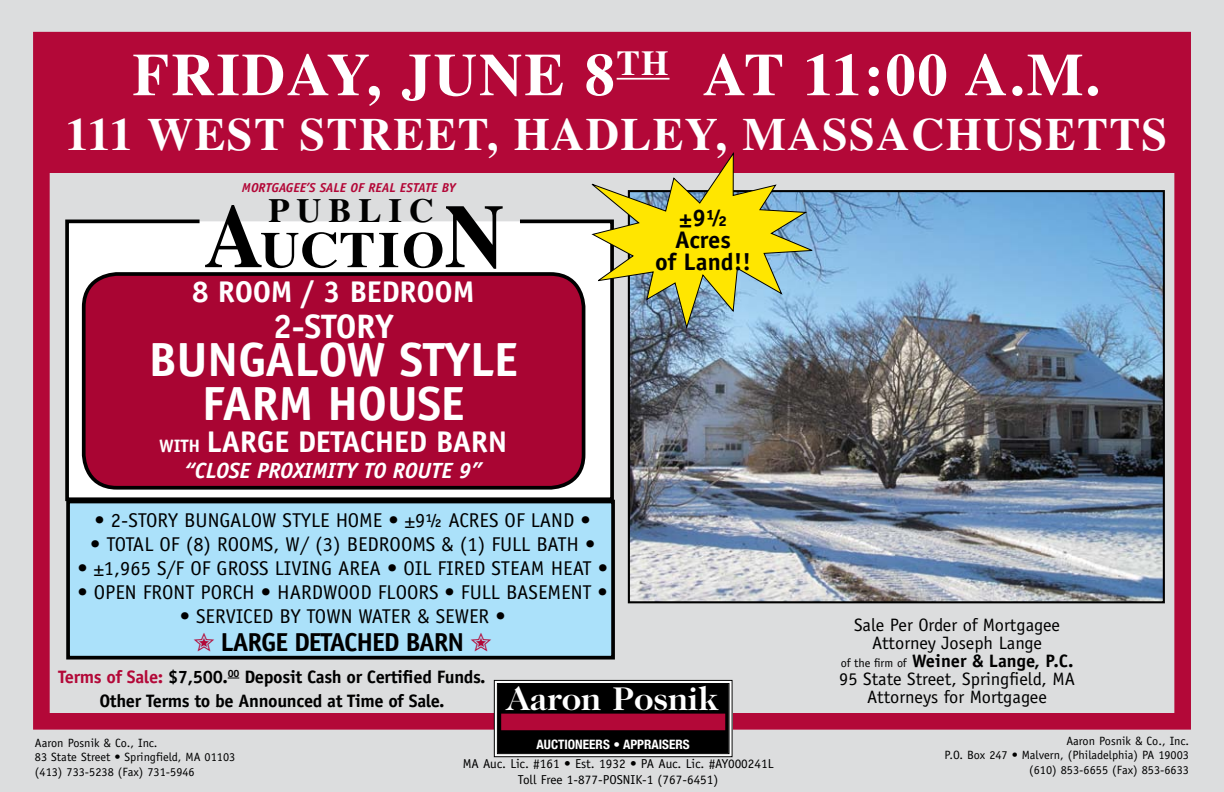
<style>
.page{position:relative;width:1224px;height:792px;background:#dcddde}
.page>*{position:absolute;margin:0;border:0;box-sizing:border-box;transform-origin:0 0}
.t1{font:700 60px "Times";letter-spacing:.03em;color:#fff}
.t2{font:700 50.6px "Times";color:#000;scale:1.08 1}
.t3{font:700 48px/44px "Officina Sans";letter-spacing:-.01em;color:#fff;text-align:center}
.t4{font:700 46px "Times";letter-spacing:.03em;color:#fff}
.t5{font:700 34px "Officina Sans";color:#fff}
.t6{font:700 33.8px "Times";letter-spacing:.2em;color:#000}
.t7{font:700 33.2px "Caslon 224 Std";color:#fff}
.t8{font:700 30px "Officina Sans";letter-spacing:-.01em;color:#fff}
.t9{font:700 26px "Officina Sans";letter-spacing:-.04em;color:#000}
.t10{font:700 24px/22px "Officina Sans";color:#000;text-align:center}
.t11{font:italic 700 22px "Officina Sans";letter-spacing:-.01em;color:#fff}
.t12{font:20px "Officina Sans";color:#000}
.t13{font:18px/18px "Officina Sans";color:#000;text-align:center}
.t14{font:700 18px/24px "Officina Sans";letter-spacing:-.02em;color:#000;text-align:center}
.t15{font:13px/15.6px "Officina Sans";color:#000;text-align:center}
.t16{font:italic 700 13px "Officina Sans";color:#b30838}
.t17{font:700 condensed 13px "Helvetica Neue";color:#fff}
.t18{font:12px/14.4px "Officina Sans";color:#000}
.s1{font-size:90px}
.s2{font-size:18px}
.s3{font-size:12px}
.s4{font-weight:700}
.s5{color:#b30838}
</style>
<div class="page">
<svg style="left:65px;top:219px;width:550px;height:283px;background:#e5e5e5"></svg>
<div style="left:33px;top:32px;width:1158px;height:698px;border:17px solid #b30838"></div>
<div style="left:36px;top:33px;width:1143px;height:139px;background:#b30838"></div>
<hr style="left:617px;top:78px;width:53px;height:2px;background:#fff">
<svg style="left:494px;top:680px;width:239px;height:77px;background:#1a1819"></svg>
<div style="left:497px;top:683px;width:232px;height:71px;border:1px solid #000"></div>
<div style="left:501px;top:714px;width:224px;height:16px;background:#b30838"></div>
<img style="left:631px;top:193px;width:531px;height:407px">
<div style="left:628px;top:190px;width:537px;height:413px;border:2px solid #000"></div>
<div style="left:68px;top:502px;width:545px;height:156px;background:#abe1fa"></div>
<div style="left:66px;top:500px;width:549px;height:160px;border:4px solid #000"></div>
<div style="left:84px;top:274px;width:500px;height:214px;background:#a90533;border-radius:33px"></div>
<div style="left:82px;top:272px;width:503px;height:218px;border:4px solid #000;border-radius:33px"></div>
<svg style="left:574px;top:152px;width:251px;height:190px"></svg>
<h1 class="t1" style="left:132px;top:39px;width:970px">FRIDAY, JUNE 8<sup>TH</sup> AT 11:00 A.M.</h1>
<h3 class="t4" style="left:66px;top:107px;width:327px">111 WEST STREE</h3>
<h3 class="t4" style="left:458px;top:107px;width:711px">T, HADLEY, MASSACHUSETTS</h3>
<p class="t16" style="left:242px;top:180px;width:215px">MORTGAGEE’S SALE OF REAL ESTATE BY</p>
<h3 class="t6" style="left:268px;top:191px;width:164px">PUBLIC</h3>
<h2 class="t2" style="left:204px;top:220px;width:279px"><span class="s1">A</span>UCTIO<span class="s1">N</span></h2>
<h3 class="t8" style="left:192px;top:273px;width:284px">8 ROOM / 3 BEDROOM</h3>
<h3 class="t5" style="left:273px;top:305px;width:122px">2-STORY</h3>
<h3 class="t3" style="left:149px;top:337px;width:366px">BUNGALOW STYLE<br>FARM H OUSE</h3>
<h3 class="t8" style="left:159px;top:423px;width:98px"><span class="s2">WITH</span> LARGE</h3>
<h3 class="t8" style="left:298px;top:423px;width:190px">DETACHE D BARN</h3>
<p class="t11" style="left:184px;top:457px;width:299px">“CLOSE PROXIMITY TO ROUTE 9”</p>
<p class="t10" style="left:655px;top:206px;width:97px">±9½<br>Acres<br>of Land!!</p>
<p class="t12" style="left:95px;top:509px;width:208px">• 2-Sto ry Bun galow Style</p>
<p class="t12" style="left:336px;top:509px;width:25px">Home</p>
<p class="t12" style="left:388px;top:509px;width:204px">• ±9½ Acres of Lan d •</p>
<p class="t12" style="left:90px;top:533px;width:36px">• Total</p>
<p class="t12" style="left:160px;top:533px;width:70px">of (8) Rooms</p>
<p class="t12" style="left:273px;top:533px;width:129px">, w/ (3) Bedrooms</p>
<p class="t12" style="left:441px;top:533px;width:117px">&amp; (1) Full Bath</p>
<p class="t12" style="left:585px;top:533px;width:12px">•</p>
<p class="t12" style="left:77px;top:557px;width:172px">• ±1,965 S/F of Gross</p>
<p class="t12" style="left:275px;top:557px;width:238px">Livin g Area • Oil Fired Steam</p>
<p class="t12" style="left:551px;top:557px;width:23px">Heat</p>
<p class="t12" style="left:598px;top:557px;width:12px">•</p>
<p class="t12" style="left:78px;top:581px;width:38px">• Open</p>
<p class="t12" style="left:143px;top:581px;width:31px">Front</p>
<p class="t12" style="left:201px;top:581px;width:329px">Porch • Hardwoo d Floo rs • Full Basement</p>
<p class="t12" style="left:598px;top:581px;width:12px">•</p>
<p class="t12" style="left:180px;top:605px;width:190px">• Serviced by Town Wate</p>
<p class="t12" style="left:400px;top:605px;width:107px">r &amp; Sewer •</p>
<h3 class="t9" style="left:221px;top:626px;width:245px">Large Detached Barn</h3>
<p class="t13" style="left:839px;top:616px;width:237px">Sale Per Order of Mortgagee<br>Attorney Joseph Lange<br><span class="s3">of the firm of</span> <span class="s4">Weiner &amp; Lange, P.C.<br></span>95 State Street, Springfield, MA<br>Attorneys for Mortgagee</p>
<p class="t14" style="left:58px;top:665px;width:429px"><span class="s5">Terms of Sale:</span> $7,500.<sup>00</sup> Deposit Cash or Certified Funds.<br>Other Terms to be Announced at Time of Sale.</p>
<h3 class="t7" style="left:506px;top:680px;width:213px">Aaron Posnik</h3>
<p class="t17" style="left:537px;top:737px;width:155px">AUCTIONEERS • APPRAISERS</p>
<p class="t18" style="left:35px;top:736px;width:202px">Aaron Posnik &amp; Co., Inc.<br>83 State Street • Springfield, MA 01103 (413) 733-5238 (Fax) 731-5946</p>
<p class="t18" style="left:945px;top:734px;width:246px;text-align:right">Aaron Posnik &amp; Co., Inc.<br>P.O. Box 247 • Malvern, (Philadelphia) PA 19003 (610) 853-6655 (Fax) 853-6633</p>
<p class="t15" style="left:463px;top:756px;width:312px">MA Auc. Lic. #161 • Est. 1932 • PA Auc. Lic. #AY000241L<br>Toll Free 1-877-POSNIK-1 (767-6451)</p>
</div>
